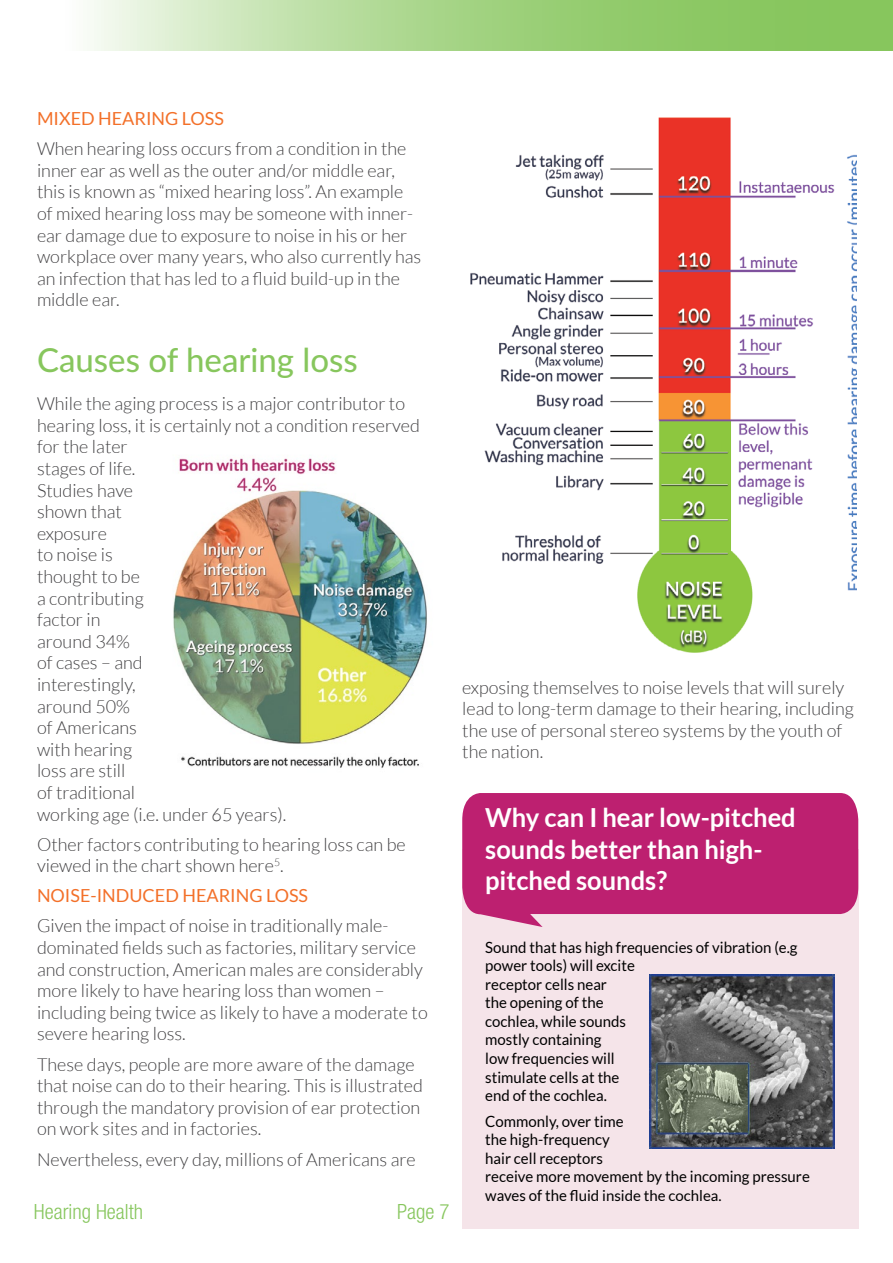
<style>
.page{position:relative;width:893px;height:1263px;background:#fff}
.page>*{position:absolute;margin:0;border:0;box-sizing:border-box;transform-origin:0 0}
.t1{font:500 33px "Lato";color:#87c65d}
.t2{font:700 26.25px/31.5px "Lato";color:#fff}
.t3{font:300 condensed 21px "Helvetica Neue LT Std";color:#87c65d}
.t4{font:300 18px/21.6px "Lato";color:#414042}
.t5{font:18px "Lato";color:#f37029}
.t6{font:15.45px/18.6px "Lato";color:#000}
.t7{font:15px "Lato";color:#000}
.s1{font-size:15.45px}
</style>
<div class="page">
<svg style="left:90px;top:0;width:803px;height:51px;background:#aad68c"></svg>
<div style="left:462px;top:849px;width:396px;height:380px;background:#f5e4e9"></div>
<svg style="left:462px;top:793px;width:396px;height:134px;background:#c2337c"></svg>
<img style="left:650px;top:975px;width:184px;height:173px">
<img style="left:470px;top:117px;width:387px;height:536px">
<img style="left:173px;top:458px;width:254px;height:310px">
<p class="t5" style="left:37px;top:108px;width:188px">MIXED HEARING LOSS</p>
<p class="t4" style="left:37px;top:138px;width:386px">When hearing loss occurs from a condition in the inner ear as well as the outer and/or middle ear, this is known as “mixed hearing loss”. An example of mixed hearing loss may be someone with inner&shy;ear damage due to exposure to noise in his or her workplace over many years, who also currently has an infection that has led to a fluid build-up in the middle ear.</p>
<h1 class="t1" style="left:37px;top:336px;width:322px">Causes of hearing loss</h1>
<p class="t4" style="left:37px;top:393px;width:384px">While the aging process is a major contributor to hearing loss, it is certainly not a condition reserved for the later<br>stages of life.<br>Studies have<br>shown that<br>exposure<br>to noise is<br>thought to be<br>a contributing<br>factor in<br>around 34%<br>of cases – and<br>interestingly,<br>around 50%<br>of Americans<br>with hearing<br>loss are still<br>of traditional<br>working age (i.e. under 65 years).</p>
<p class="t4" style="left:37px;top:833px;width:370px">Other factors contributing to hearing loss can be viewed in the chart shown here<sup>5</sup>.</p>
<p class="t5" style="left:37px;top:886px;width:273px">NOISE-INDUCED HEARING LOSS</p>
<p class="t4" style="left:37px;top:915px;width:392px">Given the impact of noise in traditionally male&shy;dominated fields such as factories, military service and construction, American males are considerably more likely to have hearing loss than women – including being twice as likely to have a moderate to severe hearing loss.</p>
<p class="t4" style="left:37px;top:1053px;width:387px">These days, people are more aware of the damage that noise can do to their hearing. This is illustrated through the mandatory provision of ear protection on work sites and in factories.</p>
<p class="t4" style="left:37px;top:1148px;width:380px">Nevertheless, every day, millions of Americans are</p>
<p class="t3" style="left:34px;top:1200px;width:111px">Hearing Health</p>
<p class="t3" style="left:397px;top:1200px;width:54px">Page 7</p>
<p class="t4" style="left:462px;top:676px;width:393px">exposing themselves to noise levels that will surely lead to long-term damage to their hearing, including the use of personal stereo systems by the youth of the nation.</p>
<h2 class="t2" style="left:485px;top:801px;width:312px">Why can I hear low-pitched sounds better than high&shy;pitched sounds?</h2>
<p class="t6" style="left:485px;top:938px;width:314px">Sound that has high frequencies of vibration (e.g power tools) will excite<br>receptor cells near<br>the opening of the<br>cochlea, while sounds<br>mostly containing<br>low frequencies will<br>stimulate cells at the<br>end of the cochlea.</p>
<p class="t6" style="left:485px;top:1112px;width:326px">Commonly, over time<br>the high-frequency<br>hair cell receptors<br>receive more movement by the incoming pressure</p>
<p class="t7" style="left:485px;top:1187px;width:238px"><span class="s1">waves of the</span> fluid inside the cochlea.</p>
</div>
